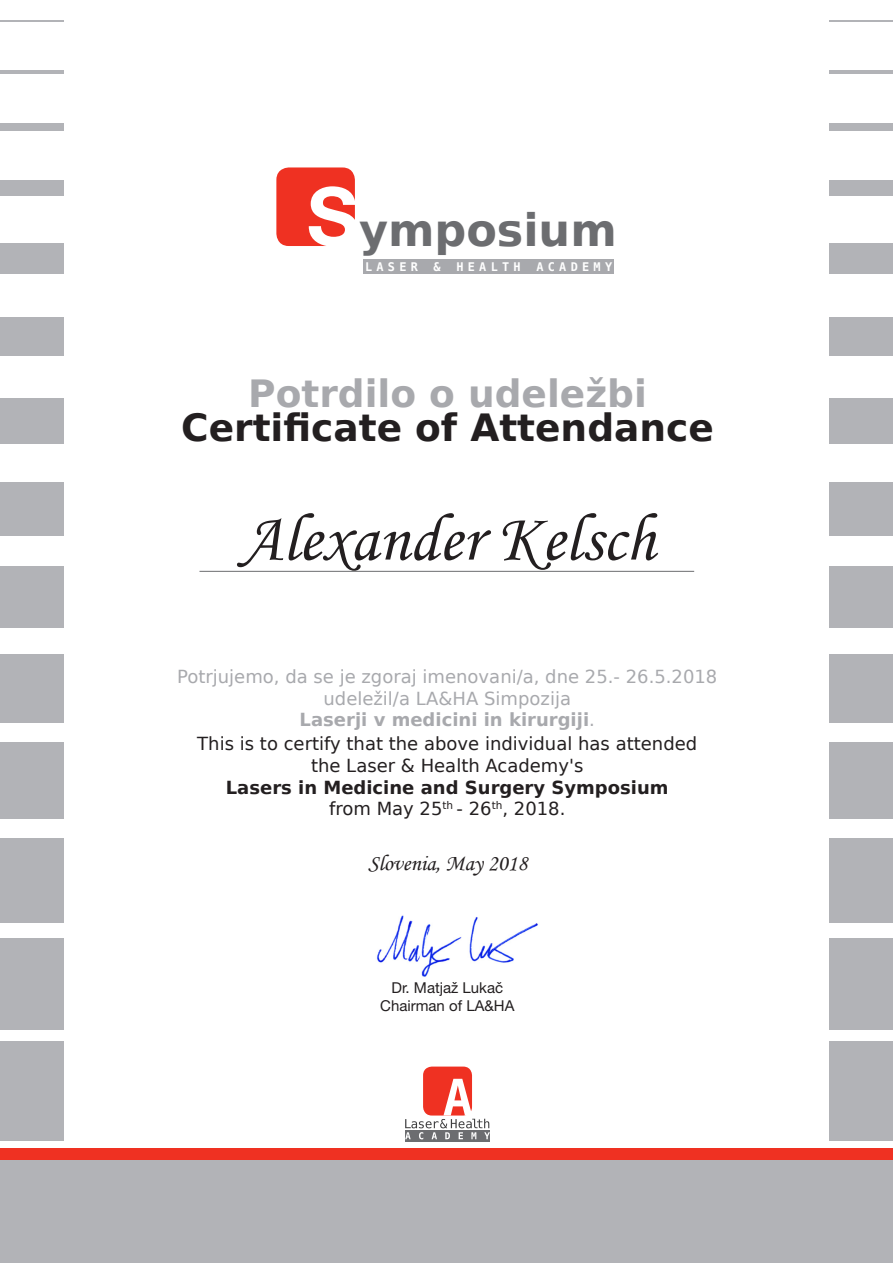
<style>
.page{position:relative;width:893px;height:1263px;background:#fff}
.page>*{position:absolute;margin:0;border:0;box-sizing:border-box;transform-origin:0 0}
.t1{font:67.5px "Monotype Corsiva";color:#231f20}
.t2{font:700 44.55px "Bitstream Vera Sans";color:#6c6d70}
.t3{font:700 37.5px "Bitstream Vera Sans";color:#231f20}
.t4{font:700 37.5px "Bitstream Vera Sans";color:#a8a9ad}
.t5{font:22.5px "Monotype Corsiva";color:#231f20}
.t6{font:18px/21.6px "Bitstream Vera Sans";color:#a8a9ad;text-align:center}
.t7{font:18px/21.6px "Bitstream Vera Sans";color:#231f20;text-align:center}
.t8{font:700 18px/21.6px "Bitstream Vera Sans";color:#231f20;text-align:center}
.t9{font:15px/18px "Helvetica Neue LT Pro";color:#231f20;text-align:center}
.t10{font:700 11.85px "Bitstream Vera Sans Mono";letter-spacing:.36em;color:#fff}
.s1{font-weight:700}
.s2{font-weight:400}
</style>
<div class="page">
<hr style="left:199px;top:571px;width:495px;height:1px;background:#6c6d70">
<img style="left:376px;top:915px;width:162px;height:62px">
<svg style="left:276px;top:167px;width:79px;height:79px"></svg>
<div style="left:363px;top:259px;width:251px;height:15px;background:#a8a9ad"></div>
<div style="left:0;top:1148px;width:893px;height:115px;background:#b2b3b7"></div>
<hr style="left:830px;top:20px;width:63px;height:1px;background:#b2b3b7">
<hr style="left:830px;top:70px;width:63px;height:4px;background:#b2b3b7">
<div style="left:830px;top:123px;width:63px;height:8px;background:#b2b3b7"></div>
<div style="left:830px;top:180px;width:63px;height:15px;background:#b2b3b7"></div>
<div style="left:830px;top:243px;width:63px;height:31px;background:#b2b3b7"></div>
<div style="left:830px;top:398px;width:63px;height:46px;background:#b2b3b7"></div>
<div style="left:830px;top:938px;width:63px;height:91px;background:#b2b3b7"></div>
<div style="left:830px;top:742px;width:63px;height:77px;background:#b2b3b7"></div>
<div style="left:830px;top:318px;width:63px;height:38px;background:#b2b3b7"></div>
<div style="left:830px;top:482px;width:63px;height:54px;background:#b2b3b7"></div>
<div style="left:830px;top:566px;width:63px;height:62px;background:#b2b3b7"></div>
<div style="left:830px;top:654px;width:63px;height:69px;background:#b2b3b7"></div>
<div style="left:830px;top:838px;width:63px;height:84px;background:#b2b3b7"></div>
<div style="left:830px;top:1041px;width:63px;height:99px;background:#b2b3b7"></div>
<div style="left:405px;top:1130px;width:85px;height:12px;background:#6c6d70"></div>
<div style="left:423px;top:1066px;width:49px;height:49px;background:#ef3122;border-radius:9px"></div>
<svg style="left:405px;top:1079px;width:85px;height:60px"></svg>
<hr style="left:0;top:20px;width:64px;height:1px;background:#b2b3b7">
<hr style="left:0;top:70px;width:64px;height:4px;background:#b2b3b7">
<div style="left:0;top:123px;width:64px;height:8px;background:#b2b3b7"></div>
<div style="left:0;top:180px;width:64px;height:15px;background:#b2b3b7"></div>
<div style="left:0;top:243px;width:64px;height:31px;background:#b2b3b7"></div>
<div style="left:0;top:398px;width:64px;height:46px;background:#b2b3b7"></div>
<div style="left:0;top:938px;width:64px;height:91px;background:#b2b3b7"></div>
<div style="left:0;top:742px;width:64px;height:77px;background:#b2b3b7"></div>
<div style="left:0;top:318px;width:64px;height:38px;background:#b2b3b7"></div>
<div style="left:0;top:482px;width:64px;height:54px;background:#b2b3b7"></div>
<div style="left:0;top:566px;width:64px;height:62px;background:#b2b3b7"></div>
<div style="left:0;top:654px;width:64px;height:69px;background:#b2b3b7"></div>
<div style="left:0;top:838px;width:64px;height:84px;background:#b2b3b7"></div>
<div style="left:0;top:1041px;width:64px;height:99px;background:#b2b3b7"></div>
<div style="left:0;top:1148px;width:893px;height:12px;background:#ef3122"></div>
<h2 class="t2" style="left:359px;top:204px;width:259px">ymposium</h2>
<p class="t10" style="left:365px;top:260px;width:54px">LASER</p>
<p class="t10" style="left:434px;top:260px;width:9px">&amp;</p>
<p class="t10" style="left:456px;top:260px;width:66px">HEALTH</p>
<p class="t10" style="left:536px;top:260px;width:77px">ACADEMY</p>
<h3 class="t4" style="left:248px;top:372px;width:400px">Potrdilo o udeležbi</h3>
<h3 class="t3" style="left:181px;top:406px;width:534px">Certificate of Attendance</h3>
<p class="t1" style="left:240px;top:498px;width:416px">Alexander Kelsch</p>
<p class="t6" style="left:177px;top:666px;width:542px">Potrjujemo, da se je zgoraj imenovani/a, dne 25.- 26.5.2018 udeležil/a LA&amp;HA Simpozija<br><span class="s1">Laserji v medicini in kirurgiji</span>.</p>
<p class="t7" style="left:197px;top:733px;width:501px">This is to certify that the above individual has attended the Laser &amp; Health Academy's</p>
<p class="t8" style="left:226px;top:776px;width:444px">Lasers in Medicine and Surgery Symposium <span class="s2">from May 25</span><sup>th</sup> <span class="s2">- 26</span><sup>th</sup><span class="s2">, 2018.</span></p>
<p class="t5" style="left:368px;top:849px;width:161px">Slovenia, May 2018</p>
<p class="t9" style="left:380px;top:978px;width:136px">Dr. Matjaž Lukač<br>Chairman of LA&amp;HA</p>
</div>
